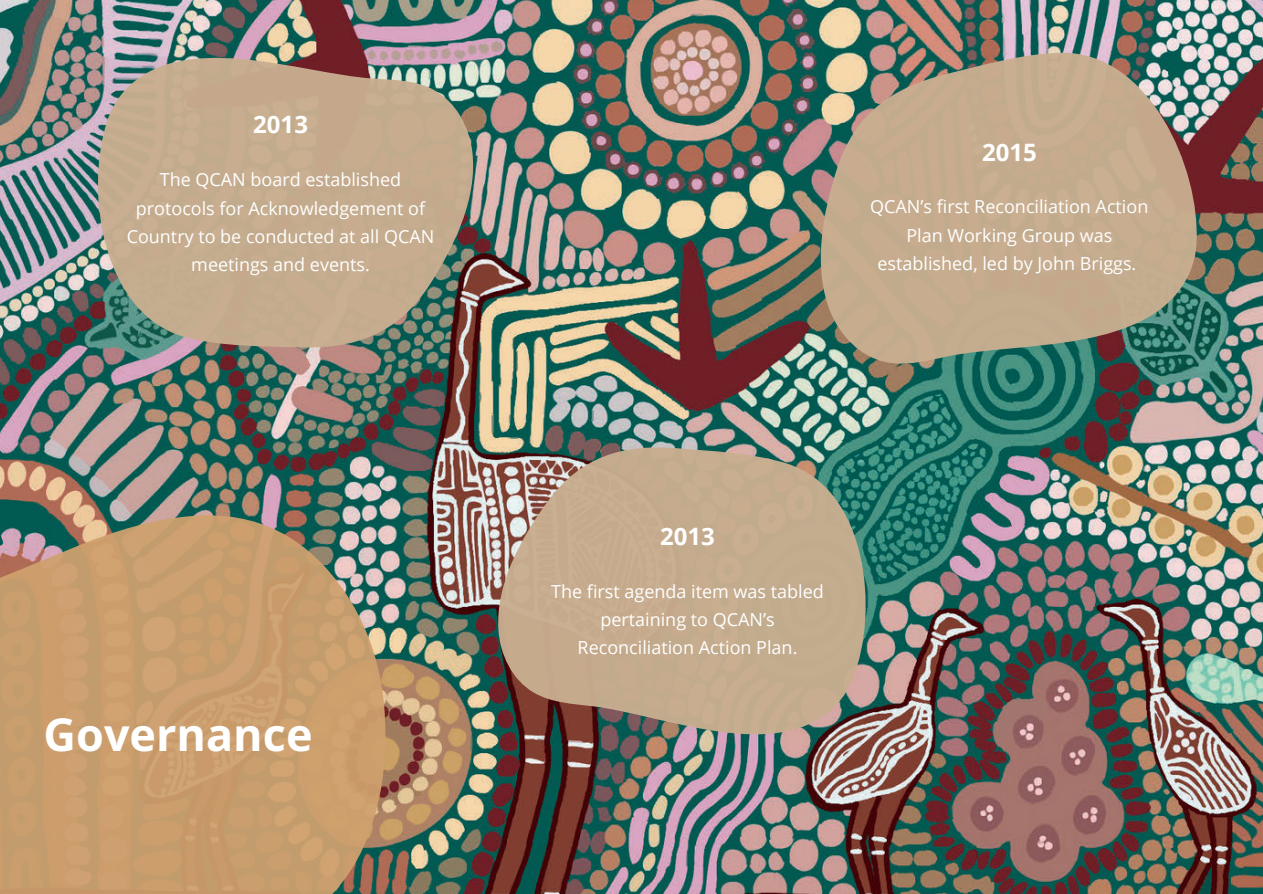
<style>
.page{position:relative;width:1263px;height:894px;background:#fff}
.page>*{position:absolute;margin:0;border:0;box-sizing:border-box;transform-origin:0 0}
.t1{font:700 45px "Open Sans";color:#fff}
.t2{font:700 24px "Open Sans";color:#fff}
.t3{font:18px/28px "Open Sans";color:#fff;text-align:center}
</style>
<div class="page">
<img style="left:0;top:0;width:1263px;height:893px">
<img style="left:0;top:249px;width:614px;height:644px">
<img style="left:78px;top:19px;width:420px;height:359px">
<svg style="left:481px;top:427px;width:398px;height:333px;background:#a89983"></svg>
<img style="left:759px;top:0;width:478px;height:436px">
<h2 class="t2" style="left:253px;top:108px;width:56px">2013</h2>
<p class="t3" style="left:127px;top:165px;width:309px">The QCAN board established protocols for Acknowledgement of<br>Country to be conducted at all QCAN meetings and events.</p>
<h1 class="t1" style="left:44px;top:702px;width:270px">Governance</h1>
<h2 class="t2" style="left:982px;top:135px;width:56px">2015</h2>
<p class="t3" style="left:870px;top:192px;width:280px">QCAN’s first Reconciliation Action<br>Plan Working Group was established, led by John Briggs.</p>
<h2 class="t2" style="left:660px;top:519px;width:56px">2013</h2>
<p class="t3" style="left:551px;top:576px;width:274px">The first agenda item was tabled pertaining to QCAN’s<br>Reconciliation Action Plan.</p>
</div>
